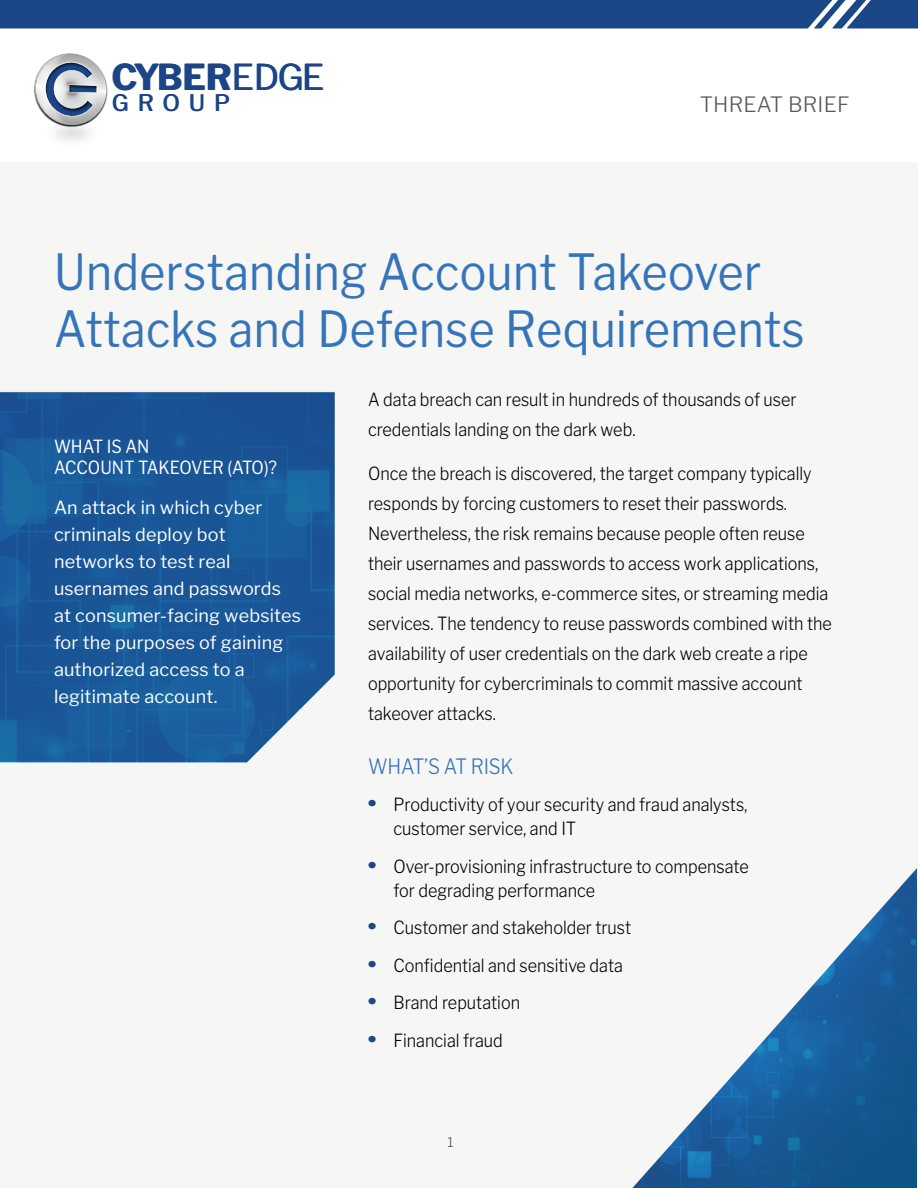
<style>
.page{position:relative;width:918px;height:1188px;background:#fff}
.page>*{position:absolute;margin:0;border:0;box-sizing:border-box;transform-origin:0 0}
.t1{font:49.5px/57px "Libre Franklin";letter-spacing:.01em;color:#3674ba;scale:.9 1}
.t2{font:700 35.4px "Libre Franklin";letter-spacing:-.04em;color:#1b4587}
.t3{font:22.65px "Libre Franklin";letter-spacing:.4em;color:#1b4587}
.t4{font:300 21px "Libre Franklin";letter-spacing:-.01em;color:#3674ba;scale:.9 1}
.t5{font:300 21px "Libre Franklin";letter-spacing:.01em;color:#58595b}
.t6{font:300 18px/30px "Libre Franklin";color:#000;scale:.9 1}
.t7{font:18px/27px "Libre Franklin";letter-spacing:.01em;color:#fff}
.t8{font:18px/21px "Libre Franklin";letter-spacing:.01em;color:#fff;scale:.9 1}
.t9{font:300 13.5px "Libre Franklin";color:#58595b}
.s1{font-weight:400}
.s2{font-weight:900;font-size:21px;color:#1a4787}
</style>
<div class="page">
<div style="left:0;top:162px;width:918px;height:1026px;background:#f6f6f4"></div>
<img style="left:632px;top:868px;width:285px;height:320px">
<div style="left:0;top:0;width:918px;height:28px;background:#1a4787"></div>
<img style="left:36px;top:54px;width:71px;height:48px">
<img style="left:36px;top:102px;width:70px;height:39px">
<svg style="left:46px;top:63px;width:51px;height:53px;background:#919eb2"></svg>
<svg style="left:0;top:392px;width:335px;height:370px;background:#205d9b"></svg>
<p class="t2" style="left:112px;top:55px;width:214px">CYBER<span class="s1">EDGE</span></p>
<p class="t3" style="left:113px;top:89px;width:119px">GROUP</p>
<p class="t5" style="left:700px;top:91px;width:151px">THREAT BRIEF</p>
<p class="t1" style="left:54px;top:244px;width:836px">Understanding Account Takeover<br>Attacks and Defense Requirements</p>
<p class="t6" style="left:368px;top:385px;width:478px">A data breach can result in hundreds of thousands of user credentials landing on the dark web.</p>
<p class="t6" style="left:368px;top:458px;width:517px">Once the breach is discovered, the target company typically responds by forcing customers to reset their passwords.<br>Nevertheless, the risk remains because people often reuse their usernames and passwords to access work applications, social media networks, e-commerce sites, or streaming media services. The tendency to reuse passwords combined with the availability of user credentials on the dark web create a ripe opportunity for cybercriminals to commit massive account takeover attacks.</p>
<p class="t4" style="left:368px;top:753px;width:163px">WHAT’S AT RISK</p>
<p class="t6" style="left:394px;top:793px;width:395px;line-height:24px;text-indent:-26px"><span class="s2">•</span> Productivity of your security and fraud analysts, customer service, and IT</p>
<p class="t6" style="left:394px;top:854px;width:396px;line-height:24px;text-indent:-26px"><span class="s2">•</span> Over-provisioning infrastructure to compensate for degrading performance</p>
<p class="t6" style="left:368px;top:913px;width:294px"><span class="s2">•</span> Customer and stakeholder trust</p>
<p class="t6" style="left:368px;top:950px;width:285px"><span class="s2">•</span> Confidential and sensitive data</p>
<p class="t6" style="left:368px;top:988px;width:171px"><span class="s2">•</span> Brand reputation</p>
<p class="t6" style="left:368px;top:1025px;width:151px"><span class="s2">•</span> Financial fraud</p>
<p class="t8" style="left:54px;top:436px;width:249px">WHAT IS AN<br>ACCOUNT TAKEOVER (ATO)?</p>
<p class="t7" style="left:54px;top:494px;width:249px">An attack in which cyber criminals deploy bot networks to test real usernames and passwords at consumer-facing websites for the purposes of gaining authorized access to a legitimate account.</p>
<p class="t9" style="left:447px;top:1134px;width:8px">1</p>
</div>
